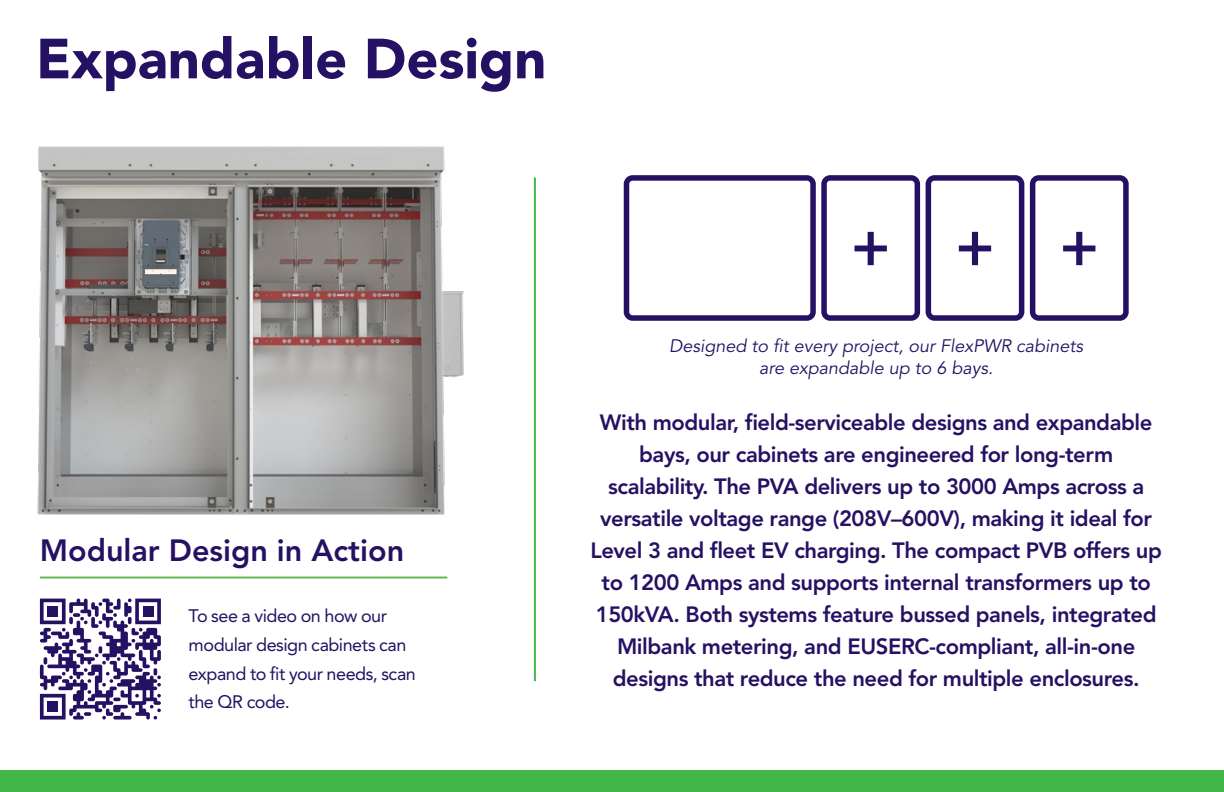
<style>
.page{position:relative;width:1224px;height:792px;background:#fff}
.page>*{position:absolute;margin:0;border:0;box-sizing:border-box;transform-origin:0 0}
.t1{font:900 56px "Avenir LT Std";color:#251163}
.t2{font:800 30.6px "Avenir LT Std";color:#251163}
.t3{font:800 22px/32px "Avenir LT Std";letter-spacing:-.02em;color:#251163;text-align:center}
.t4{font:18px/28.6px "Avenir LT Std";letter-spacing:-.025em;color:#251163}
.t5{font:italic 18px/21.6px "Avenir LT Std";color:#251163;text-align:center}
</style>
<div class="page">
<div style="left:0;top:770px;width:1224px;height:22px;background:#43b649"></div>
<img style="left:37px;top:146px;width:427px;height:369px">
<hr style="left:40px;top:577px;width:407px;height:1px;background:#5db647">
<svg style="left:40px;top:599px;width:121px;height:121px"></svg>
<hr style="left:534px;top:178px;width:2px;height:503px;background:#43b649">
<svg style="left:624px;top:175px;width:296px;height:146px"></svg>
<svg style="left:926px;top:175px;width:98px;height:146px"></svg>
<svg style="left:1030px;top:175px;width:99px;height:146px"></svg>
<h1 class="t1" style="left:36px;top:25px;width:512px">Expandable Design</h1>
<h2 class="t2" style="left:40px;top:533px;width:366px">Modular Design in Action</h2>
<p class="t4" style="left:189px;top:602px;width:229px">To see a video on how our modular design cabinets can expand to fit your needs, scan the QR code.</p>
<p class="t5" style="left:669px;top:336px;width:415px">Designed to fit every project, our FlexPWR cabinets are expandable up to 6 bays.</p>
<p class="t3" style="left:590px;top:407px;width:573px">With modular, field-serviceable designs and expandable bays, our cabinets are engineered for long-term scalability. The PVA delivers up to 3000 Amps across a versatile voltage range (208V–600V), making it ideal for Level 3 and fleet EV charging. The compact PVB offers up to 1200 Amps and supports internal transformers up to 150kVA. Both systems feature bussed panels, integrated Milbank metering, and EUSERC-compliant, all-in-one designs that reduce the need for multiple enclosures.</p>
</div>
